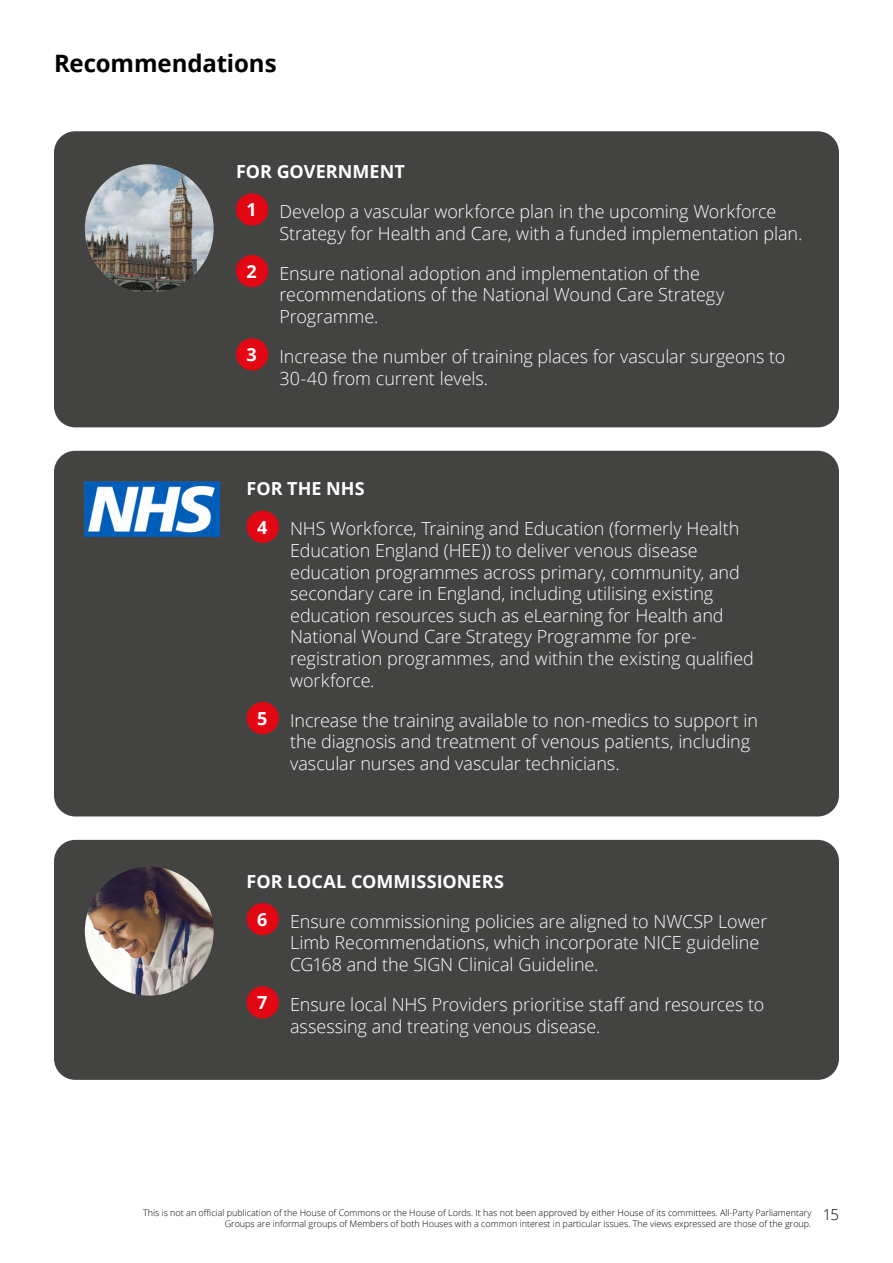
<style>
.page{position:relative;width:893px;height:1263px;background:#fff}
.page>*{position:absolute;margin:0;border:0;box-sizing:border-box;transform-origin:0 0}
.t1{font:700 24px "Open Sans";letter-spacing:-.005em;color:#000}
.t2{font:300 18px/21.6px "Open Sans";letter-spacing:-.005em;color:#fff}
.t3{font:700 18px/38.1px "Open Sans";color:#fff}
.t4{font:300 15px "Open Sans";color:#000}
.t5{font:300 9px/10.8px "Open Sans";color:#000;text-align:right}
</style>
<div class="page">
<div style="left:54px;top:131px;width:785px;height:296px;background:#434342;border-radius:21px"></div>
<div style="left:236px;top:193px;width:32px;height:33px;background:#e30613;border-radius:50%"></div>
<div style="left:236px;top:255px;width:32px;height:32px;background:#e30613;border-radius:50%"></div>
<div style="left:236px;top:338px;width:32px;height:32px;background:#e30613;border-radius:50%"></div>
<img style="left:85px;top:164px;width:129px;height:128px">
<div style="left:54px;top:840px;width:785px;height:240px;background:#434342;border-radius:21px"></div>
<img style="left:85px;top:867px;width:129px;height:129px;border-radius:64px">
<div style="left:247px;top:903px;width:32px;height:32px;background:#e30613;border-radius:50%"></div>
<div style="left:247px;top:986px;width:32px;height:32px;background:#e30613;border-radius:50%"></div>
<div style="left:54px;top:451px;width:785px;height:365px;background:#434342;border-radius:21px"></div>
<div style="left:247px;top:511px;width:32px;height:32px;background:#e30613;border-radius:50%"></div>
<div style="left:247px;top:702px;width:32px;height:32px;background:#e30613;border-radius:50%"></div>
<img style="left:85px;top:482px;width:134px;height:54px">
<h1 class="t1" style="left:54px;top:47px;width:224px">Recommendations</h1>
<p class="t3" style="left:247px;top:152px;width:160px;text-indent:-11px">FOR GOVERNMENT<br>1</p>
<p class="t2" style="left:279px;top:200px;width:524px">Develop a vascular workforce plan in the upcoming Workforce<br>Strategy for Health and Care, with a funded implementation plan.</p>
<p class="t3" style="left:247px;top:252px;width:12px">2</p>
<p class="t2" style="left:279px;top:262px;width:446px">Ensure national adoption and implementation of the recommendations of the National Wound Care Strategy<br>Programme.</p>
<p class="t3" style="left:247px;top:335px;width:12px">3</p>
<p class="t2" style="left:279px;top:345px;width:507px">Increase the number of training places for vascular surgeons to<br>30-40 from current levels.</p>
<p class="t3" style="left:257px;top:469px;width:109px;text-indent:-11px">FOR THE NHS<br>4</p>
<p class="t2" style="left:290px;top:518px;width:465px">NHS Workforce, Training and Education (formerly Health Education England (HEE)) to deliver venous disease education programmes across primary, community, and secondary care in England, including utilising existing education resources such as eLearning for Health and National Wound Care Strategy Programme for pre&shy;registration programmes, and within the existing qualified workforce.</p>
<p class="t3" style="left:257px;top:699px;width:12px">5</p>
<p class="t2" style="left:290px;top:709px;width:469px">Increase the training available to non-medics to support in the diagnosis and treatment of venous patients, including vascular nurses and vascular technicians.</p>
<p class="t3" style="left:257px;top:862px;width:248px;text-indent:-11px">FOR LOCAL COMMISSIONERS<br>6</p>
<p class="t2" style="left:290px;top:910px;width:479px">Ensure commissioning policies are aligned to NWCSP Lower<br>Limb Recommendations, which incorporate NICE guideline<br>CG168 and the SIGN Clinical Guideline.</p>
<p class="t3" style="left:257px;top:983px;width:12px">7</p>
<p class="t2" style="left:290px;top:993px;width:476px">Ensure local NHS Providers prioritise staff and resources to assessing and treating venous disease.</p>
<p class="t5" style="left:143px;top:1207px;width:670px">This is not an official publication of the House of Commons or the House of Lords. It has not been approved by either House of its committees. All-Party Parliamentary<br>Groups are informal groups of Members of both Houses with a common interest in particular issues. The views expressed are those of the group.</p>
<p class="t4" style="left:823px;top:1204px;width:18px">15</p>
</div>
